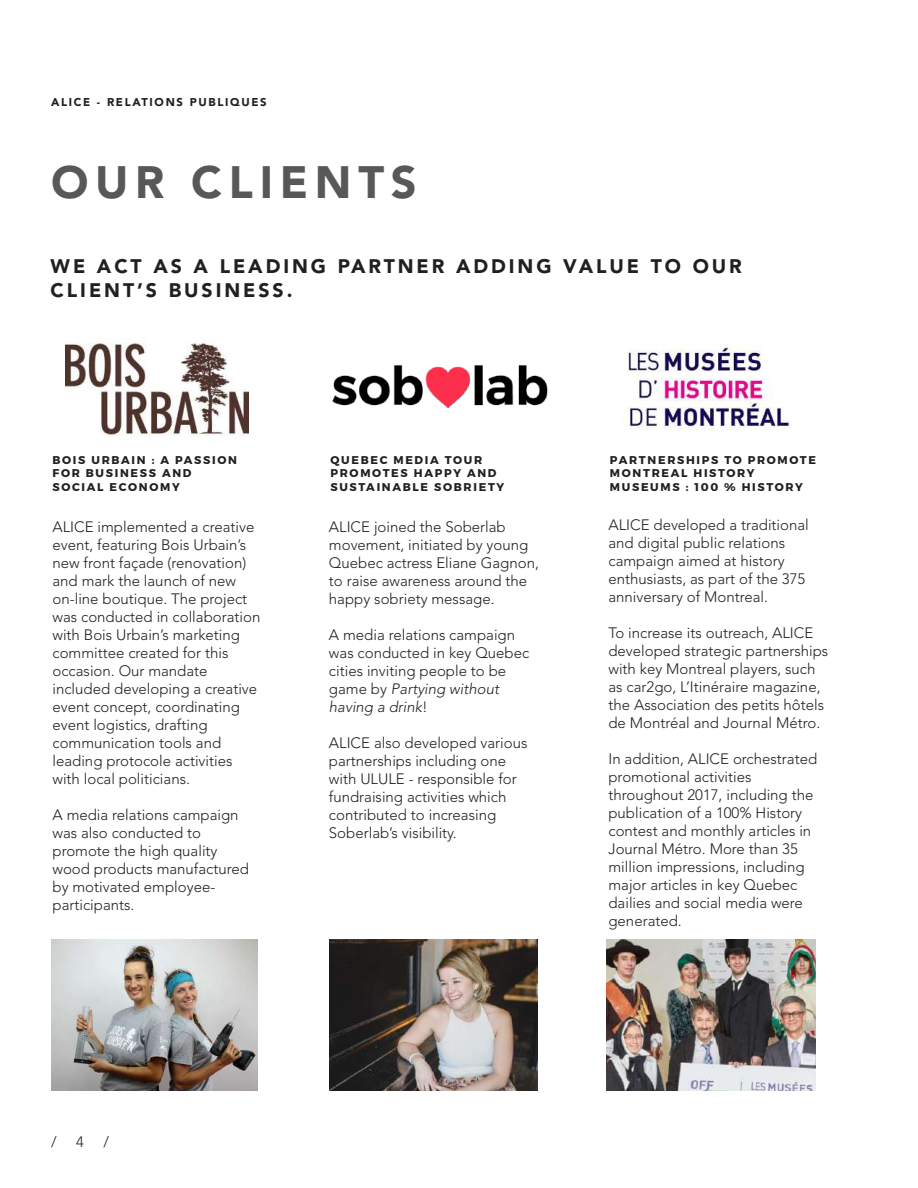
<style>
.page{position:relative;width:918px;height:1188px;background:#fff}
.page>*{position:absolute;margin:0;border:0;box-sizing:border-box;transform-origin:0 0}
.t1{font:900 45px "Avenir LT Std";letter-spacing:.15em;color:#57585a}
.t2{font:900 19.5px/23.4px "Avenir LT Std";letter-spacing:.15em;color:#231f20}
.t3{font:300 15px/18px "Avenir LT Std";color:#231f20}
.t4{font:700 11.25px/13.5px "Montserrat";letter-spacing:.15em;color:#231f20}
.t5{font:900 11.25px "Avenir LT Std";letter-spacing:.15em;color:#231f20}
.s1{font-style:italic}
</style>
<div class="page">
<img style="left:65px;top:343px;width:183px;height:93px">
<img style="left:332px;top:365px;width:216px;height:43px">
<img style="left:624px;top:343px;width:166px;height:89px">
<img style="left:51px;top:940px;width:207px;height:150px">
<img style="left:329px;top:940px;width:208px;height:150px">
<img style="left:607px;top:940px;width:208px;height:150px">
<p class="t5" style="left:51px;top:96px;width:217px">ALICE - RELATIONS PUBLIQUES</p>
<h1 class="t1" style="left:51px;top:155px;width:367px">OUR CLIENTS</h1>
<h2 class="t2" style="left:51px;top:255px;width:693px">WE ACT AS A LEADING PARTNER ADDING VALUE TO OUR<br>CLIENT’S BUSINESS.</h2>
<p class="t4" style="left:53px;top:453px;width:186px">BOIS URBAIN : A PASSION<br>FOR BUSINESS AND<br>SOCIAL ECONOMY</p>
<p class="t4" style="left:610px;top:453px;width:208px">PARTNERSHIPS TO PROMOTE<br>MONTREAL HISTORY<br>MUSEUMS : 100 % HISTORY</p>
<p class="t4" style="left:330px;top:453px;width:175px">QUEBEC MEDIA TOUR<br>PROMOTES HAPPY AND<br>SUSTAINABLE SOBRIETY</p>
<p class="t3" style="left:53px;top:518px;width:209px">ALICE implemented a creative event, featuring Bois Urbain’s new front façade (renovation) and mark the launch of new on-line boutique. The project was conducted in collaboration with Bois Urbain’s marketing committee created for this occasion. Our mandate included developing a creative event concept, coordinating event logistics, drafting communication tools and leading protocole activities with local politicians.</p>
<p class="t3" style="left:53px;top:806px;width:198px">A media relations campaign was also conducted to promote the high quality wood products manufactured by motivated employee&shy;participants.</p>
<p class="t3" style="left:329px;top:518px;width:211px">ALICE joined the Soberlab movement, initiated by young<br>Quebec actress Eliane Gagnon, to raise awareness around the happy sobriety message.</p>
<p class="t3" style="left:329px;top:626px;width:202px">A media relations campaign was conducted in key Quebec cities inviting people to be game by <span class="s1">Partying without having a drink</span>!</p>
<p class="t3" style="left:329px;top:734px;width:200px">ALICE also developed various partnerships including one with ULULE - responsible for fundraising activities which contributed to increasing<br>Soberlab’s visibility.</p>
<p class="t3" style="left:608px;top:516px;width:202px">ALICE developed a traditional and digital public relations campaign aimed at history enthusiasts, as part of the 375 anniversary of Montreal.</p>
<p class="t3" style="left:608px;top:624px;width:221px">To increase its outreach, ALICE developed strategic partnerships with key Montreal players, such as car2go, L’Itinéraire magazine, the Association des petits hôtels de Montréal and Journal Métro.</p>
<p class="t3" style="left:608px;top:750px;width:210px">In addition, ALICE orchestrated promotional activities throughout 2017, including the publication of a 100% History contest and monthly articles in<br>Journal Métro. More than 35 million impressions, including major articles in key Quebec dailies and social media were generated.</p>
<p class="t3" style="left:51px;top:1132px;width:7px">/</p>
<p class="t3" style="left:76px;top:1132px;width:9px">4</p>
<p class="t3" style="left:103px;top:1132px;width:7px">/</p>
</div>
